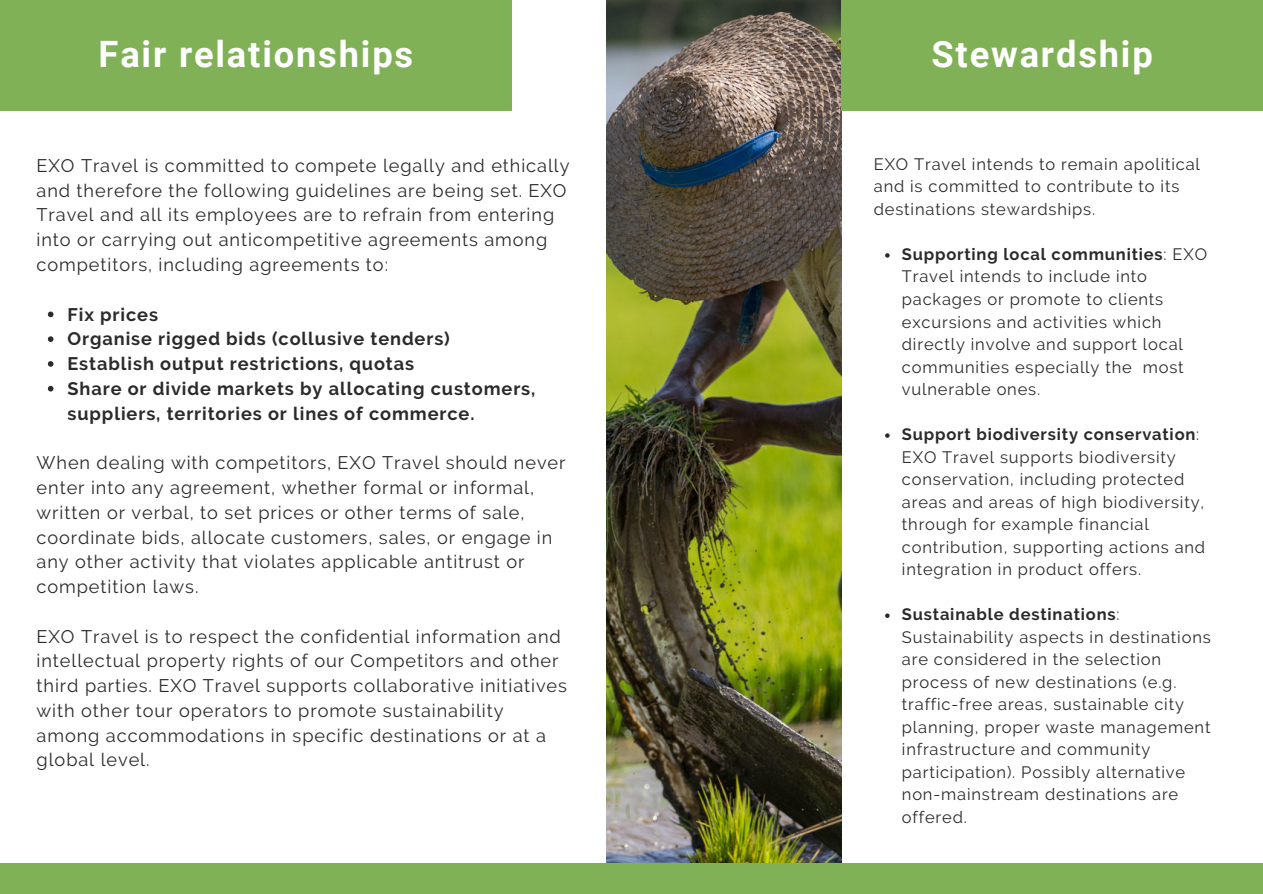
<style>
.page{position:relative;width:1263px;height:894px;background:#fff}
.page>*{position:absolute;margin:0;border:0;box-sizing:border-box;transform-origin:0 0}
.t1{font:700 36.3px "Roboto";letter-spacing:.05em;color:#fff}
.t2{font:18.15px/24.8px "Raleway";letter-spacing:.05em;color:#2b2b2b}
.t3{font:700 18.15px/24.8px "Raleway";letter-spacing:.05em;color:#2b2b2b}
.t4{font:16.5px/22.5px "Raleway";letter-spacing:.05em;color:#2b2b2b}
.s1{font-weight:700}
</style>
<div class="page">
<svg style="left:48px;top:311px;width:5px;height:6px"></svg>
<svg style="left:48px;top:336px;width:5px;height:6px"></svg>
<svg style="left:48px;top:361px;width:5px;height:5px"></svg>
<svg style="left:48px;top:386px;width:5px;height:5px"></svg>
<div style="left:0;top:0;width:512px;height:110px;background:#80b157"></div>
<img style="left:606px;top:0;width:235px;height:862px">
<div style="left:842px;top:0;width:421px;height:110px;background:#80b157"></div>
<svg style="left:885px;top:253px;width:5px;height:4px"></svg>
<svg style="left:885px;top:433px;width:5px;height:4px"></svg>
<svg style="left:885px;top:613px;width:5px;height:4px"></svg>
<div style="left:0;top:862px;width:1263px;height:31px;background:#80b157"></div>
<h1 class="t1" style="left:99px;top:33px;width:316px">Fair relationships</h1>
<h1 class="t1" style="left:931px;top:33px;width:223px">Stewardship</h1>
<p class="t2" style="left:37px;top:153px;width:534px">EXO Travel is committed to compete legally and ethically and therefore the following guidelines are being set. EXO Travel and all its employees are to refrain from entering into or carrying out anticompetitive agreements among competitors, including agreements to:</p>
<p class="t3" style="left:68px;top:302px;width:469px">Fix prices<br>Organise rigged bids (collusive tenders)<br>Establish output restrictions, quotas<br>Share or divide markets by allocating customers, suppliers, territories or lines of commerce.</p>
<p class="t2" style="left:37px;top:450px;width:530px">When dealing with competitors, EXO Travel should never enter into any agreement, whether formal or informal, written or verbal, to set prices or other terms of sale, coordinate bids, allocate customers, sales, or engage in any other activity that violates applicable antitrust or competition laws.</p>
<p class="t2" style="left:37px;top:623px;width:532px">EXO Travel is to respect the confidential information and intellectual property rights of our Competitors and other third parties. EXO Travel supports collaborative initiatives with other tour operators to promote sustainability among accommodations in specific destinations or at a global level.</p>
<p class="t4" style="left:874px;top:153px;width:328px">EXO Travel intends to remain apolitical and is committed to contribute to its destinations stewardships.</p>
<p class="t4" style="left:902px;top:243px;width:307px"><span class="s1">Supporting local communities</span>: EXO<br>Travel intends to include into packages or promote to clients excursions and activities which directly involve and support local communities especially the most vulnerable ones.</p>
<p class="t4" style="left:902px;top:423px;width:305px"><span class="s1">Support biodiversity conservation</span>:<br>EXO Travel supports biodiversity conservation, including protected areas and areas of high biodiversity, through for example financial contribution, supporting actions and integration in product offers.</p>
<p class="t4" style="left:902px;top:603px;width:310px"><span class="s1">Sustainable destinations</span>:<br>Sustainability aspects in destinations are considered in the selection process of new destinations (e.g. traffic-free areas, sustainable city planning, proper waste management infrastructure and community participation). Possibly alternative non-mainstream destinations are offered.</p>
</div>
